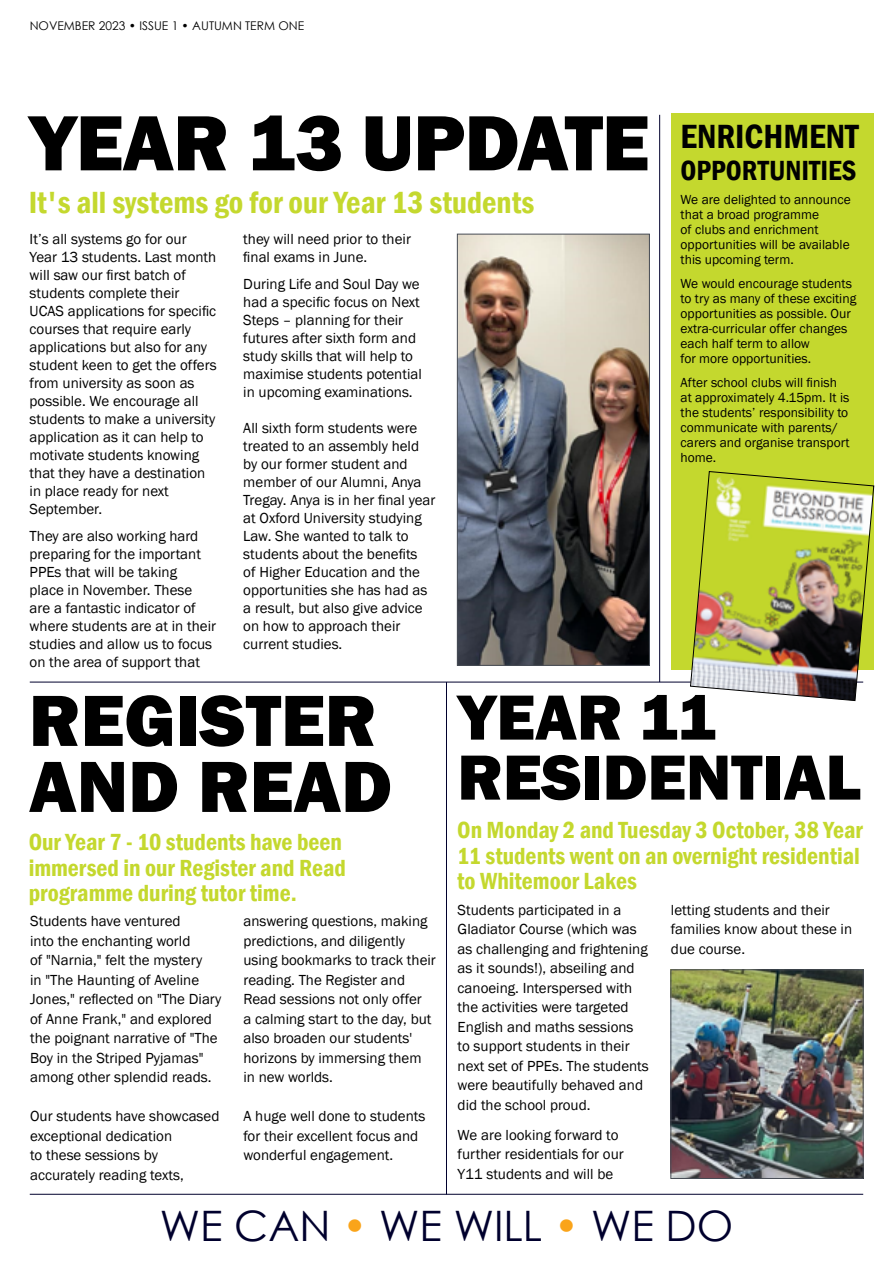
<style>
.page{position:relative;width:893px;height:1263px;background:#fff}
.page>*{position:absolute;margin:0;border:0;box-sizing:border-box;transform-origin:0 0}
.t1{font:800 81px "Franklin Gothic";letter-spacing:-.01em;color:#000}
.t2{font:800 75px/66px "Franklin Gothic";color:#000}
.t3{font:800 66px/60px "Franklin Gothic";color:#000}
.t4{font:42px "Century Gothic";color:#00002d}
.t5{font:600 condensed 34.5px "Franklin Gothic";color:#000}
.t6{font:600 condensed 31.5px "Franklin Gothic";color:#c4d82e}
.t7{font:600 condensed 28.5px "Franklin Gothic";color:#000}
.t8{font:600 condensed 24px/25.8px "Franklin Gothic";color:#c4d82e}
.t9{font:15px/18px "Franklin Gothic";color:#000}
.t10{font:13.5px/15px "Franklin Gothic";color:#000}
.t11{font:12px "Century Gothic";color:#000}
.s1{color:#faa41a}
</style>
<div class="page">
<hr style="left:30px;top:1194px;width:833px;height:1px;background:#00002d">
<hr style="left:30px;top:682px;width:833px;height:1px;background:#00002d">
<hr style="left:446px;top:682px;width:1px;height:512px;background:#00002d">
<hr style="left:659px;top:115px;width:1px;height:567px;background:#00002d">
<div style="left:671px;top:114px;width:202px;height:556px;background:#c4d82e"></div>
<img style="left:673px;top:971px;width:188px;height:206px">
<div style="left:671px;top:969px;width:192px;height:210px;border:1px solid #474c55"></div>
<img style="left:459px;top:236px;width:189px;height:427px">
<div style="left:457px;top:234px;width:193px;height:431px;border:1px solid #474c55"></div>
<img style="left:690px;top:471px;width:184px;height:230px">
<p class="t11" style="left:30px;top:18px;width:276px">NOVEMBER 2023 • ISSUE 1 • AUTUMN TERM ONE</p>
<h1 class="t1" style="left:29px;top:91px;width:622px">YEAR 13 UPDATE</h1>
<h3 class="t6" style="left:29px;top:182px;width:507px">It's all systems go for our Year 13 students</h3>
<p class="t9" style="left:30px;top:231px;width:189px">It’s all systems go for our<br>Year 13 students. Last month will saw our first batch of students complete their<br>UCAS applications for specific courses that require early applications but also for any student keen to get the offers from university as soon as possible. We encourage all students to make a university application as it can help to motivate students knowing that they have a destination in place ready for next<br>September.</p>
<p class="t9" style="left:30px;top:528px;width:188px">They are also working hard preparing for the important<br>PPEs that will be taking<br>place in November. These are a fantastic indicator of where students are at in their studies and allow us to focus on the area of support that</p>
<p class="t9" style="left:243px;top:231px;width:169px">they will need prior to their final exams in June.</p>
<p class="t9" style="left:243px;top:276px;width:180px">During Life and Soul Day we had a specific focus on Next<br>Steps – planning for their futures after sixth form and study skills that will help to maximise students potential in upcoming examinations.</p>
<p class="t9" style="left:243px;top:420px;width:194px">All sixth form students were treated to an assembly held by our former student and member of our Alumni, Anya<br>Tregay. Anya is in her final year at Oxford University studying<br>Law. She wanted to talk to students about the benefits<br>of Higher Education and the opportunities she has had as a result, but also give advice on how to approach their current studies.</p>
<h3 class="t5" style="left:681px;top:114px;width:180px">ENRICHMENT</h3>
<h3 class="t7" style="left:681px;top:151px;width:177px">OPPORTUNITIES</h3>
<p class="t10" style="left:681px;top:192px;width:172px">We are delighted to announce that a broad programme<br>of clubs and enrichment opportunities will be available this upcoming term.</p>
<p class="t10" style="left:681px;top:276px;width:177px">We would encourage students to try as many of these exciting opportunities as possible. Our extra-curricular offer changes each half term to allow<br>for more opportunities.</p>
<p class="t10" style="left:681px;top:375px;width:171px">After school clubs will finish at approximately 4.15pm. It is the students’ responsibility to communicate with parents/ carers and organise transport home.</p>
<h2 class="t2" style="left:29px;top:687px;width:365px">REGISTER<br>AND READ</h2>
<h3 class="t3" style="left:457px;top:687px;width:405px">YEAR 11<br>RESIDENTIAL</h3>
<h3 class="t8" style="left:29px;top:828px;width:319px">Our Year 7 - 10 students have been immersed in our Register and Read programme during tutor time.</h3>
<h3 class="t8" style="left:457px;top:817px;width:407px">On Monday 2 and Tuesday 3 October, 38 Year<br>11 students went on an overnight residential to Whitemoor Lakes</h3>
<p class="t9" style="left:30px;top:912px;width:193px;line-height:19.5px">Students have ventured<br>into the enchanting world<br>of "Narnia," felt the mystery<br>in "The Haunting of Aveline<br>Jones," reflected on "The Diary of Anne Frank," and explored the poignant narrative of "The<br>Boy in the Striped Pyjamas" among other splendid reads.</p>
<p class="t9" style="left:30px;top:1107px;width:191px;line-height:19.5px">Our students have showcased exceptional dedication<br>to these sessions by accurately reading texts,</p>
<p class="t9" style="left:458px;top:900px;width:193px;line-height:19.5px">Students participated in a<br>Gladiator Course (which was as challenging and frightening as it sounds!), abseiling and canoeing. Interspersed with the activities were targeted<br>English and maths sessions to support students in their next set of PPEs. The students were beautifully behaved and did the school proud.</p>
<p class="t9" style="left:458px;top:1125px;width:168px;line-height:19.5px">We are looking forward to further residentials for our<br>Y11 students and will be</p>
<p class="t9" style="left:671px;top:900px;width:183px;line-height:19.5px">letting students and their families know about these in due course.</p>
<p class="t9" style="left:243px;top:912px;width:194px;line-height:19.5px">answering questions, making predictions, and diligently using bookmarks to track their reading. The Register and<br>Read sessions not only offer<br>a calming start to the day, but also broaden our students' horizons by immersing them in new worlds.</p>
<p class="t9" style="left:243px;top:1107px;width:183px;line-height:19.5px">A huge well done to students for their excellent focus and wonderful engagement.</p>
<h3 class="t4" style="left:160px;top:1197px;width:575px">WE CAN <span class="s1">•</span> WE WILL <span class="s1">•</span> WE DO</h3>
</div>
